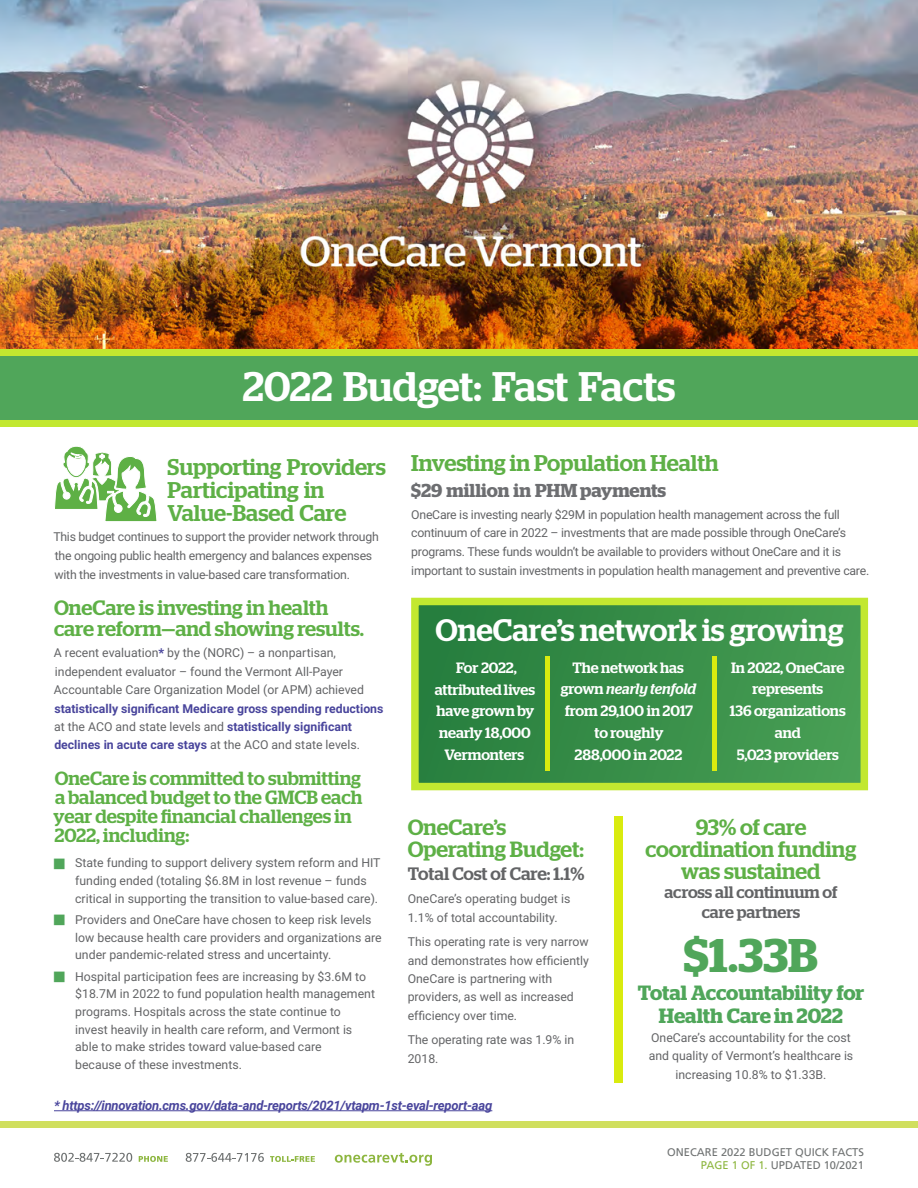
<style>
.page{position:relative;width:918px;height:1188px;background:#fff}
.page>*{position:absolute;margin:0;border:0;box-sizing:border-box;transform-origin:0 0}
.t1{font:600 47.1px "Stag";color:#50a65a}
.t2{font:500 41.25px "Stag";color:#fff}
.t3{font:500 31.05px "Stag";color:#fff}
.t4{font:500 22.8px/22.8px "Stag";color:#5eb046}
.t5{font:500 22.05px/21.9px "Stag";color:#5eb046;text-align:center}
.t6{font:500 20.7px/20.7px "Stag";color:#5eb046}
.t7{font:600 20.7px/23.5px "Stag";color:#50a65a;text-align:center}
.t8{font:500 19.05px/19px "Stag";color:#5eb046}
.t9{font:600 18.75px "Stag";color:#6d6e71}
.t10{font:500 18px "Stag";letter-spacing:-.005em;color:#636466}
.t11{font:500 16.65px/20.7px "Stag";letter-spacing:-.005em;color:#636466;text-align:center}
.t12{font:500 15px/21.8px "Stag";color:#fff;text-align:center}
.t13{font:italic 700 13.05px "Roboto";letter-spacing:-.02em;color:#49459c}
.t14{font:12.3px/18.5px "Roboto";color:#636466}
.t15{font:12.3px/18.8px "Roboto";letter-spacing:-.02em;color:#636466}
.t16{font:700 12.3px/18.5px "Roboto";color:#49459c}
.t17{font:11.1px/13.4px "Frutiger LT";color:#6f7272;text-align:right}
.s1{font-weight:900;color:#49459c}
.s2{font-weight:400;color:#636466}
.s3{font-style:italic}
.s4{color:#8db63f}
</style>
<div class="page">
<div style="left:0;top:1122px;width:918px;height:6px;background:#d0df5e"></div>
<svg style="left:335px;top:1153px;width:97px;height:13px"></svg>
<svg style="left:139px;top:1156px;width:29px;height:6px"></svg>
<svg style="left:54px;top:1153px;width:78px;height:9px"></svg>
<svg style="left:270px;top:1156px;width:45px;height:6px"></svg>
<svg style="left:186px;top:1153px;width:78px;height:9px"></svg>
<img style="left:0;top:0;width:918px;height:349px">
<div style="left:0;top:356px;width:918px;height:64px;background:#50a65a"></div>
<div style="left:0;top:420px;width:918px;height:7px;background:#c2e830"></div>
<div style="left:0;top:349px;width:918px;height:7px;background:#c2e830"></div>
<svg style="left:54px;top:446px;width:103px;height:76px"></svg>
<svg style="left:411px;top:597px;width:458px;height:194px;background:#489847"></svg>
<div style="left:614px;top:816px;width:9px;height:267px;background:#d9eb0f"></div>
<hr style="left:54px;top:1110px;width:438px;height:1px;background:#49459c">
<div style="left:545px;top:656px;width:5px;height:115px;background:#d9eb0f"></div>
<hr style="left:712px;top:656px;width:4px;height:115px;background:#d9eb0f">
<h2 class="t2" style="left:243px;top:362px;width:434px">2022 Budget: Fast Facts</h2>
<h3 class="t4" style="left:168px;top:455px;width:220px">Supporting Providers<br>Participating in<br>Value-Based Care</h3>
<p class="t15" style="left:53px;top:527px;width:327px">This budget continues to support the provider network through the ongoing public health emergency and balances expenses with the investments in value-based care transformation.</p>
<h3 class="t6" style="left:54px;top:597px;width:311px">OneCare is investing in health care reform—and showing results.</h3>
<p class="t14" style="left:54px;top:643px;width:312px">A recent evaluation<span class="s1">*</span> by the (NORC) – a nonpartisan, independent evaluator – found the Vermont All-Payer<br>Accountable Care Organization Model (or APM) achieved</p>
<p class="t16" style="left:54px;top:699px;width:331px">statistically significant Medicare gross spending reductions <span class="s2">at the ACO and state levels and</span> statistically significant declines in acute care stays <span class="s2">at the ACO and state levels.</span></p>
<h3 class="t8" style="left:54px;top:768px;width:310px">OneCare is committed to submitting a balanced budget to the GMCB each year despite financial challenges in<br>2022, including:</h3>
<p class="t14" style="left:75px;top:854px;width:307px;line-height:17.7px">State funding to support delivery system reform and HIT funding ended (totaling $6.8M in lost revenue – funds critical in supporting the transition to value-based care).</p>
<p class="t14" style="left:75px;top:910px;width:308px;line-height:17.7px">Providers and OneCare have chosen to keep risk levels low because health care providers and organizations are under pandemic-related stress and uncertainty.</p>
<p class="t14" style="left:75px;top:967px;width:301px;line-height:17.7px">Hospital participation fees are increasing by $3.6M to $18.7M in 2022 to fund population health management programs. Hospitals across the state continue to invest heavily in health care reform, and Vermont is able to make strides toward value-based care<br>because of these investments.</p>
<h3 class="t4" style="left:411px;top:452px;width:309px">Investing in Population Health</h3>
<h3 class="t9" style="left:411px;top:479px;width:256px">$29 million in PHM payments</h3>
<p class="t15" style="left:411px;top:504px;width:459px">OneCare is investing nearly $29M in population health management across the full continuum of care in 2022 – investments that are made possible through OneCare’s programs. These funds wouldn’t be available to providers without OneCare and it is important to sustain investments in population health management and preventive care.</p>
<h3 class="t3" style="left:436px;top:612px;width:410px">OneCare’s network is growing</h3>
<p class="t12" style="left:435px;top:656px;width:102px">For 2022, attributed lives have grown by nearly 18,000<br>Vermonters</p>
<p class="t12" style="left:561px;top:656px;width:137px">The network has grown <span class="s3">nearly tenfold </span>from 29,100 in 2017 to roughly<br>288,000 in 2022</p>
<p class="t12" style="left:730px;top:656px;width:117px">In 2022, OneCare represents<br>136 organizations and<br>5,023 providers</p>
<h3 class="t5" style="left:408px;top:816px;width:178px;text-align:left">OneCare’s<br>Operating Budget:</h3>
<h3 class="t10" style="left:408px;top:863px;width:178px">Total Cost of Care: 1.1%</h3>
<p class="t14" style="left:408px;top:889px;width:164px">OneCare’s operating budget is<br>1.1% of total accountability.</p>
<p class="t14" style="left:408px;top:932px;width:183px">This operating rate is very narrow and demonstrates how efficiently<br>OneCare is partnering with providers, as well as increased efficiency over time.</p>
<p class="t14" style="left:408px;top:1030px;width:168px">The operating rate was 1.9% in<br>2018.</p>
<h3 class="t5" style="left:645px;top:816px;width:213px">93% of care coordination funding was sustained</h3>
<h3 class="t11" style="left:665px;top:881px;width:174px">across all continuum of care partners</h3>
<h1 class="t1" style="left:684px;top:928px;width:136px">$1.33B</h1>
<h3 class="t7" style="left:638px;top:981px;width:228px">Total Accountability for<br>Health Care in 2022</h3>
<p class="t14" style="left:649px;top:1028px;width:206px;text-align:center">OneCare’s accountability for the cost and quality of Vermont’s healthcare is increasing 10.8% to $1.33B.</p>
<p class="t13" style="left:54px;top:1096px;width:440px">* https://innovation.cms.gov/data-and-reports/2021/vtapm-1st-eval-report-aag</p>
<p class="t17" style="left:667px;top:1145px;width:198px">ONECARE 2022 BUDGET QUICK FACTS<br><span class="s4">PAGE 1 OF 1.</span> UPDATED 10/2021</p>
</div>
